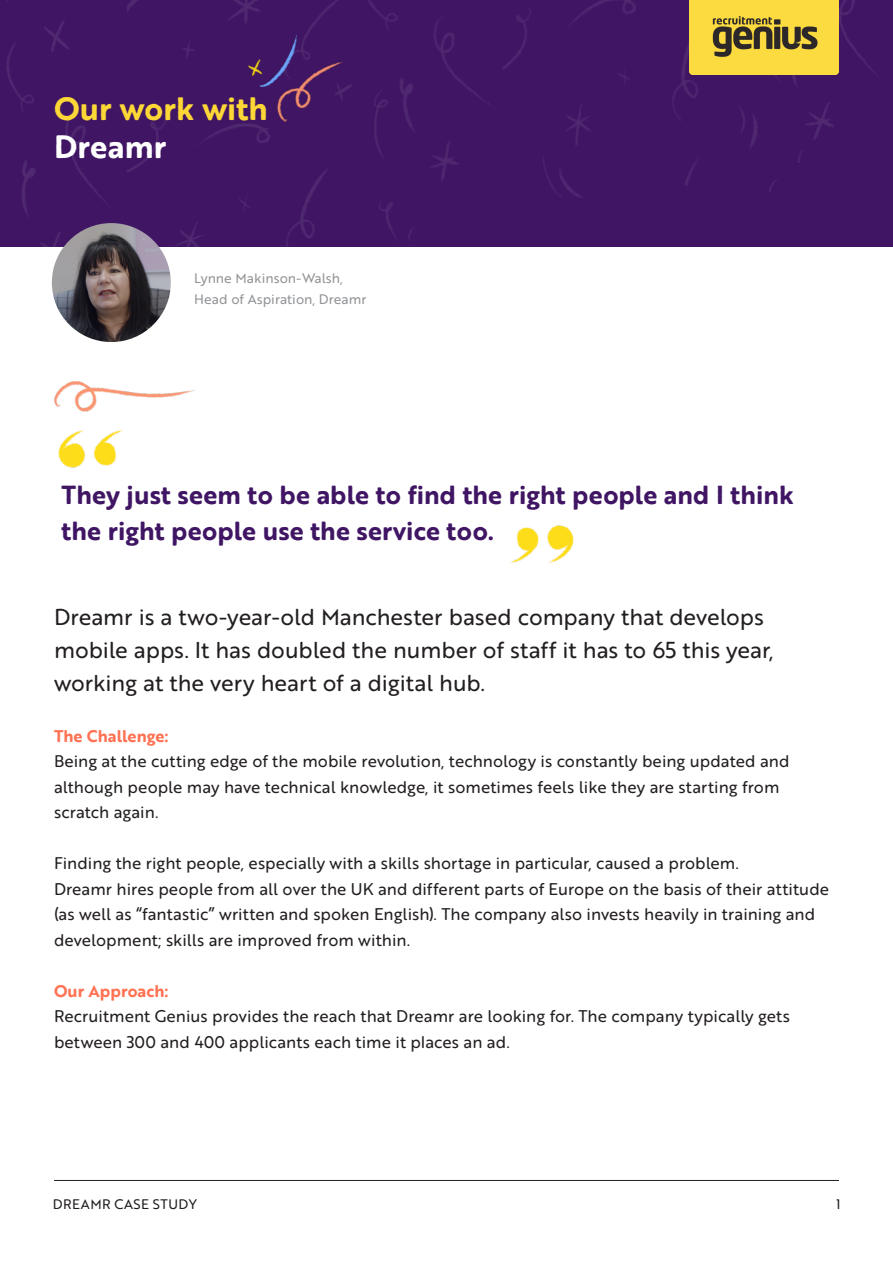
<style>
.page{position:relative;width:893px;height:1263px;background:#fff}
.page>*{position:absolute;margin:0;border:0;box-sizing:border-box;transform-origin:0 0}
.t1{font:700 31.5px/37.8px "Brother 1816 Printed";color:#fcd736}
.t2{font:700 25.5px/36px "Brother 1816 Printed";color:#401664}
.t3{font:22.5px/33px "Brother 1816 Printed";letter-spacing:-.005em;color:#231f20}
.t4{font:16.5px/25.5px "Brother 1816 Printed";color:#231f20}
.t5{font:700 16.5px "Brother 1816 Printed";color:#ff7253}
.t6{font:13.5px/21px "Brother 1816 Printed";color:#939598}
.t7{font:13.5px "Brother 1816 Printed";letter-spacing:.04em;color:#231f20}
.s1{color:#fff}
</style>
<div class="page">
<div style="left:0;top:0;width:893px;height:247px;background:#401664"></div>
<img style="left:6px;top:0;width:332px;height:322px">
<img style="left:368px;top:0;width:401px;height:238px">
<img style="left:769px;top:0;width:107px;height:192px">
<hr style="left:54px;top:1180px;width:785px;height:1px;background:#231f20">
<img style="left:54px;top:382px;width:141px;height:29px">
<img style="left:59px;top:430px;width:63px;height:38px">
<img style="left:510px;top:525px;width:64px;height:38px">
<img style="left:52px;top:223px;width:119px;height:119px;border-radius:59px">
<img style="left:243px;top:22px;width:109px;height:105px">
<img style="left:690px;top:0;width:149px;height:74px">
<p class="t1" style="left:54px;top:89px;width:215px">Our work with<br><span class="s1">Dreamr</span></p>
<p class="t6" style="left:194px;top:267px;width:174px">Lynne Makinson-Walsh,<br>Head of Aspiration, Dreamr</p>
<p class="t2" style="left:62px;top:476px;width:734px">They just seem to be able to find the right people and I think the right people use the service too.</p>
<p class="t3" style="left:54px;top:599px;width:721px">Dreamr is a two-year-old Manchester based company that develops mobile apps. It has doubled the number of staff it has to 65 this year, working at the very heart of a digital hub.</p>
<p class="t5" style="left:54px;top:723px;width:116px">The Challenge:</p>
<p class="t4" style="left:54px;top:748px;width:737px">Being at the cutting edge of the mobile revolution, technology is constantly being updated and although people may have technical knowledge, it sometimes feels like they are starting from scratch again.</p>
<p class="t4" style="left:54px;top:850px;width:686px">Finding the right people, especially with a skills shortage in particular, caused a problem.</p>
<p class="t4" style="left:54px;top:875px;width:777px">Dreamr hires people from all over the UK and different parts of Europe on the basis of their attitude (as well as “fantastic” written and spoken English). The company also invests heavily in training and development; skills are improved from within.</p>
<p class="t5" style="left:54px;top:978px;width:116px">Our Approach:</p>
<p class="t4" style="left:54px;top:1003px;width:737px">Recruitment Genius provides the reach that Dreamr are looking for. The company typically gets between 300 and 400 applicants each time it places an ad.</p>
<p class="t7" style="left:53px;top:1194px;width:146px">DREAMR CASE STUDY</p>
<p class="t7" style="left:836px;top:1194px;width:6px">1</p>
</div>
